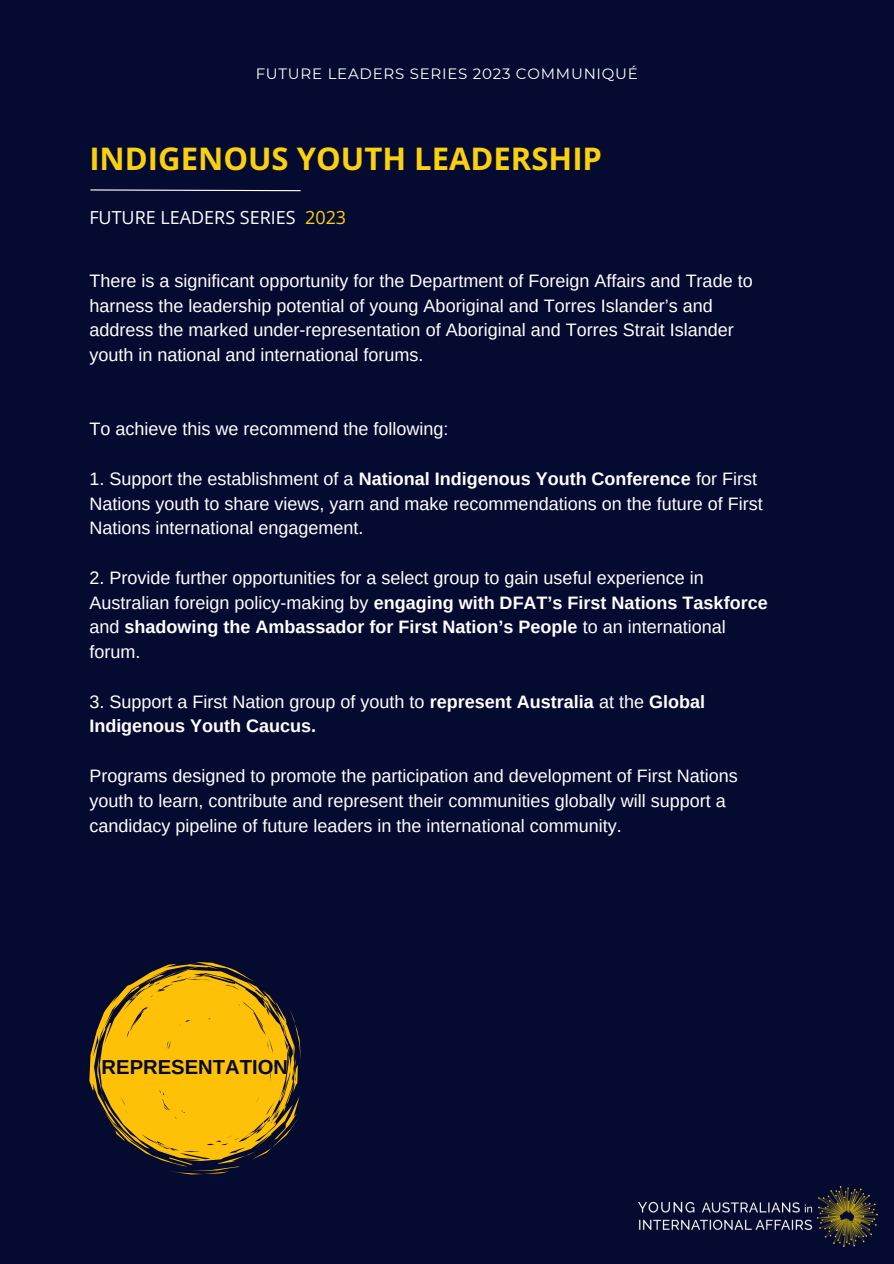
<style>
.page{position:relative;width:894px;height:1264px;background:#fff}
.page>*{position:absolute;margin:0;border:0;box-sizing:border-box;transform-origin:0 0}
.t1{font:700 31.05px "Open Sans";color:#fad110}
.t2{font:700 20.25px "Arimo";color:#050a30}
.t3{font:18px/24.8px "Arimo";color:#fff}
.t4{font:700 18px/24.8px "Arimo";color:#fff}
.t5{font:18px "Open Sans";color:#fff}
.t6{font:15px "Montserrat";letter-spacing:.05em;color:#fff}
.s1{color:#fad110}
.s2{font-weight:700}
.s3{font-weight:400}
</style>
<div class="page">
<div style="left:0;top:0;width:893px;height:1263px;background:#050a30"></div>
<svg style="left:90px;top:189px;width:211px;height:3px"></svg>
<img style="left:638px;top:1186px;width:238px;height:60px">
<svg style="left:89px;top:962px;width:212px;height:212px"></svg>
<h3 class="t6" style="left:255px;top:65px;width:383px">FUTURE LEADERS SERIES 2023 COMMUNIQUÉ</h3>
<p class="t1" style="left:89px;top:136px;width:514px">INDIGENOUS YOUTH LEADERSHIP</p>
<h1 class="t5" style="left:89px;top:205px;width:258px">FUTURE LEADERS SERIES <span class="s1">2023</span></h1>
<h4 class="t3" style="left:89px;top:268px;width:664px">There is a significant opportunity for the Department of Foreign Affairs and Trade to harness the leadership potential of young Aboriginal and Torres Islander’s and address the marked under-representation of Aboriginal and Torres Strait Islander youth in national and international forums.</h4>
<h4 class="t3" style="left:89px;top:416px;width:360px">To achieve this we recommend the following:</h4>
<h4 class="t3" style="left:89px;top:466px;width:674px">1. Support the establishment of a <span class="s2">National Indigenous Youth Conference</span> for First<br>Nations youth to share views, yarn and make recommendations on the future of First<br>Nations international engagement.</h4>
<h4 class="t3" style="left:89px;top:565px;width:679px">2. Provide further opportunities for a select group to gain useful experience in Australian foreign policy-making by <span class="s2">engaging with DFAT’s First Nations Taskforce </span>and <span class="s2">shadowing the Ambassador for First Nation’s People</span> to an international forum.</h4>
<p class="t4" style="left:89px;top:689px;width:617px"><span class="s3">3. Support a First Nation group of youth to</span> represent Australia <span class="s3">at the</span> Global<br>Indigenous Youth Caucus.</p>
<h2 class="t3" style="left:89px;top:763px;width:649px">Programs designed to promote the participation and development of First Nations youth to learn, contribute and represent their communities globally will support a candidacy pipeline of future leaders in the international community.</h2>
<h4 class="t2" style="left:101px;top:1055px;width:188px">REPRESENTATION</h4>
</div>
